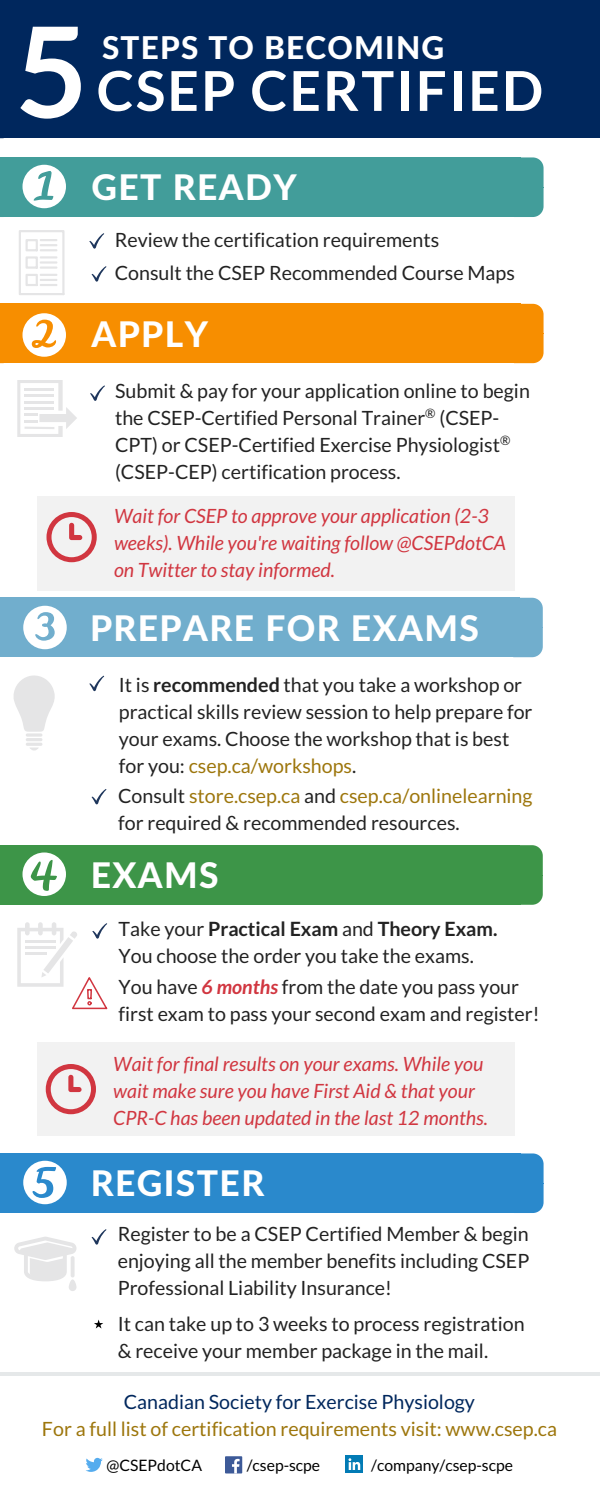
<style>
.page{position:relative;width:600px;height:1499px;background:#fff}
.page>*{position:absolute;margin:0;border:0;box-sizing:border-box;transform-origin:0 0}
.t1{font:700 125.8px "Lato";color:#fff}
.t2{font:700 55px "Lato";letter-spacing:.04em;color:#fff}
.t3{font:800 35.4px "Lato";letter-spacing:.04em;color:#fff}
.t4{font:800 31.4px "Lato";letter-spacing:.04em;color:#fff}
.t5{font:italic 19.7px/27px "Lato";color:#d13640}
.t6{font:19.7px/27px "Lato";color:#222}
.t7{font:19.7px "Lato";color:#9d760c}
.t8{font:19.7px "Lato";color:#00275d}
.t9{font:19.6px/27px "Lato";color:#222}
.t10{font:15.7px "Lato";color:#000}
.s1{font-weight:700}
.s2{color:#9d760c}
.s3{font-weight:700;font-style:italic;color:#d13640}
</style>
<div class="page">
<div style="left:0;top:0;width:600px;height:24px;background:#00275d"></div>
<div style="left:0;top:23px;width:600px;height:76px;background:#00275d"></div>
<svg style="left:0;top:99px;width:3px;height:39px"></svg>
<div style="left:3px;top:98px;width:597px;height:40px;background:#00275d"></div>
<div style="left:0;top:157px;width:521px;height:31px;background:#429d9a"></div>
<svg style="left:0;top:188px;width:3px;height:29px"></svg>
<div style="left:3px;top:187px;width:518px;height:30px;background:#429d9a"></div>
<svg style="left:521px;top:157px;width:23px;height:60px"></svg>
<svg style="left:89px;top:233px;width:15px;height:16px"></svg>
<svg style="left:19px;top:230px;width:45px;height:65px"></svg>
<svg style="left:22px;top:165px;width:44px;height:43px"></svg>
<div style="left:0;top:598px;width:520px;height:30px;background:#71aecd"></div>
<div style="left:0;top:628px;width:520px;height:29px;background:#71aecd"></div>
<svg style="left:520px;top:598px;width:23px;height:59px"></svg>
<div style="left:0;top:304px;width:521px;height:30px;background:#f78e00"></div>
<svg style="left:0;top:334px;width:3px;height:29px"></svg>
<div style="left:3px;top:334px;width:518px;height:29px;background:#f78e00"></div>
<svg style="left:521px;top:304px;width:23px;height:59px"></svg>
<svg style="left:22px;top:313px;width:44px;height:44px"></svg>
<svg style="left:17px;top:380px;width:60px;height:57px"></svg>
<div style="left:37px;top:496px;width:478px;height:95px;background:#f2f2f2"></div>
<svg style="left:47px;top:512px;width:50px;height:50px"></svg>
<div style="left:37px;top:1042px;width:478px;height:94px;background:#f2f2f2"></div>
<svg style="left:23px;top:606px;width:44px;height:43px"></svg>
<svg style="left:14px;top:676px;width:41px;height:56px"></svg>
<svg style="left:30px;top:748px;width:8px;height:2px"></svg>
<hr style="left:26px;top:733px;width:16px;height:4px;background:#e5e5e6;border-radius:2px">
<hr style="left:26px;top:738px;width:16px;height:3px;background:#e5e5e6;border-radius:2px">
<hr style="left:26px;top:743px;width:16px;height:3px;background:#e5e5e6;border-radius:2px">
<div style="left:0;top:845px;width:520px;height:30px;background:#3d9548"></div>
<div style="left:0;top:875px;width:520px;height:30px;background:#3d9548"></div>
<svg style="left:520px;top:845px;width:23px;height:60px"></svg>
<svg style="left:22px;top:853px;width:44px;height:43px"></svg>
<div style="left:0;top:1153px;width:521px;height:31px;background:#2a89cc"></div>
<div style="left:0;top:1183px;width:521px;height:30px;background:#2a89cc"></div>
<svg style="left:521px;top:1153px;width:23px;height:60px"></svg>
<svg style="left:14px;top:1237px;width:62px;height:44px"></svg>
<hr style="left:71px;top:1256px;width:4px;height:21px;background:#e5e5e6;border-radius:2px">
<div style="left:69px;top:1279px;width:7px;height:12px;background:#e5e5e6;border-radius:4px"></div>
<svg style="left:23px;top:1161px;width:44px;height:43px"></svg>
<svg style="left:46px;top:1064px;width:50px;height:50px"></svg>
<svg style="left:92px;top:266px;width:14px;height:16px"></svg>
<svg style="left:89px;top:676px;width:15px;height:15px"></svg>
<svg style="left:17px;top:922px;width:90px;height:87px"></svg>
<svg style="left:92px;top:1229px;width:14px;height:16px"></svg>
<svg style="left:92px;top:789px;width:14px;height:15px"></svg>
<svg style="left:90px;top:385px;width:15px;height:16px"></svg>
<svg style="left:94px;top:1320px;width:9px;height:9px"></svg>
<hr style="left:0;top:1372px;width:600px;height:4px;background:#e5e8e9">
<svg style="left:346px;top:1456px;width:17px;height:17px"></svg>
<svg style="left:349px;top:1458px;width:11px;height:12px"></svg>
<div style="left:225px;top:1456px;width:17px;height:17px;background:#3d5a98"></div>
<svg style="left:232px;top:1459px;width:8px;height:14px"></svg>
<svg style="left:86px;top:1458px;width:17px;height:14px"></svg>
<h1 class="t1" style="left:16px;top:-7px;width:74px">5</h1>
<h3 class="t4" style="left:102px;top:28px;width:344px">STEPS TO BECOMING</h3>
<h2 class="t2" style="left:97px;top:57px;width:448px">CSEP CERTIFIED</h2>
<h3 class="t3" style="left:92px;top:165px;width:207px">GET READY</h3>
<p class="t6" style="left:115px;top:224px;width:402px;line-height:32.2px">Review the certification requirements<br>Consult the CSEP Recommended Course Maps</p>
<h3 class="t3" style="left:92px;top:312px;width:118px">APPLY</h3>
<p class="t9" style="left:115px;top:376px;width:416px">Submit &amp; pay for your application online to begin the CSEP-Certified Personal Trainer<sup>®</sup> (CSEP-CPT) or CSEP-Certified Exercise Physiologist<sup>® </sup>(CSEP-CEP) certification process.</p>
<p class="t5" style="left:114px;top:501px;width:394px">Wait for CSEP to approve your application (2-3 weeks). While you're waiting follow @CSEPdotCA on Twitter to stay informed.</p>
<h3 class="t3" style="left:90px;top:606px;width:390px">PREPARE FOR EXAMS</h3>
<p class="t9" style="left:119px;top:671px;width:415px">It is <span class="s1">recommended</span> that you take a workshop or practical skills review session to help prepare for your exams. Choose the workshop that is best for you: <span class="s2">csep.ca/workshops</span>.</p>
<p class="t9" style="left:118px;top:782px;width:416px">Consult <span class="s2">store.csep.ca</span> and <span class="s2">csep.ca/onlinelearning </span>for required &amp; recommended resources.</p>
<h3 class="t3" style="left:91px;top:853px;width:129px">EXAMS</h3>
<p class="t6" style="left:118px;top:915px;width:381px">Take your <span class="s1">Practical Exam</span> and <span class="s1">Theory Exam.<br></span>You choose the order you take the exams.</p>
<p class="t9" style="left:118px;top:973px;width:423px">You have <span class="s3">6 months</span> from the date you pass your first exam to pass your second exam and register!</p>
<p class="t5" style="left:113px;top:1050px;width:376px">Wait for final results on your exams. While you wait make sure you have First Aid &amp; that your<br>CPR-C has been updated in the last 12 months.</p>
<h3 class="t3" style="left:91px;top:1161px;width:175px">REGISTER</h3>
<p class="t9" style="left:118px;top:1219px;width:413px;text-align:justify">Register to be a CSEP Certified Member &amp; begin enjoying all the member benefits including CSEP Professional Liability Insurance!</p>
<p class="t6" style="left:118px;top:1310px;width:409px">It can take up to 3 weeks to process registration &amp; receive your member package in the mail.</p>
<p class="t8" style="left:124px;top:1390px;width:353px">Canadian Society for Exercise Physiology</p>
<p class="t7" style="left:42px;top:1417px;width:517px">For a full list of certification requirements visit: www.csep.ca</p>
<p class="t10" style="left:106px;top:1456px;width:97px">@CSEPdotCA</p>
<p class="t10" style="left:247px;top:1456px;width:75px">/csep-scpe</p>
<p class="t10" style="left:371px;top:1456px;width:143px">/company/csep-scpe</p>
</div>
